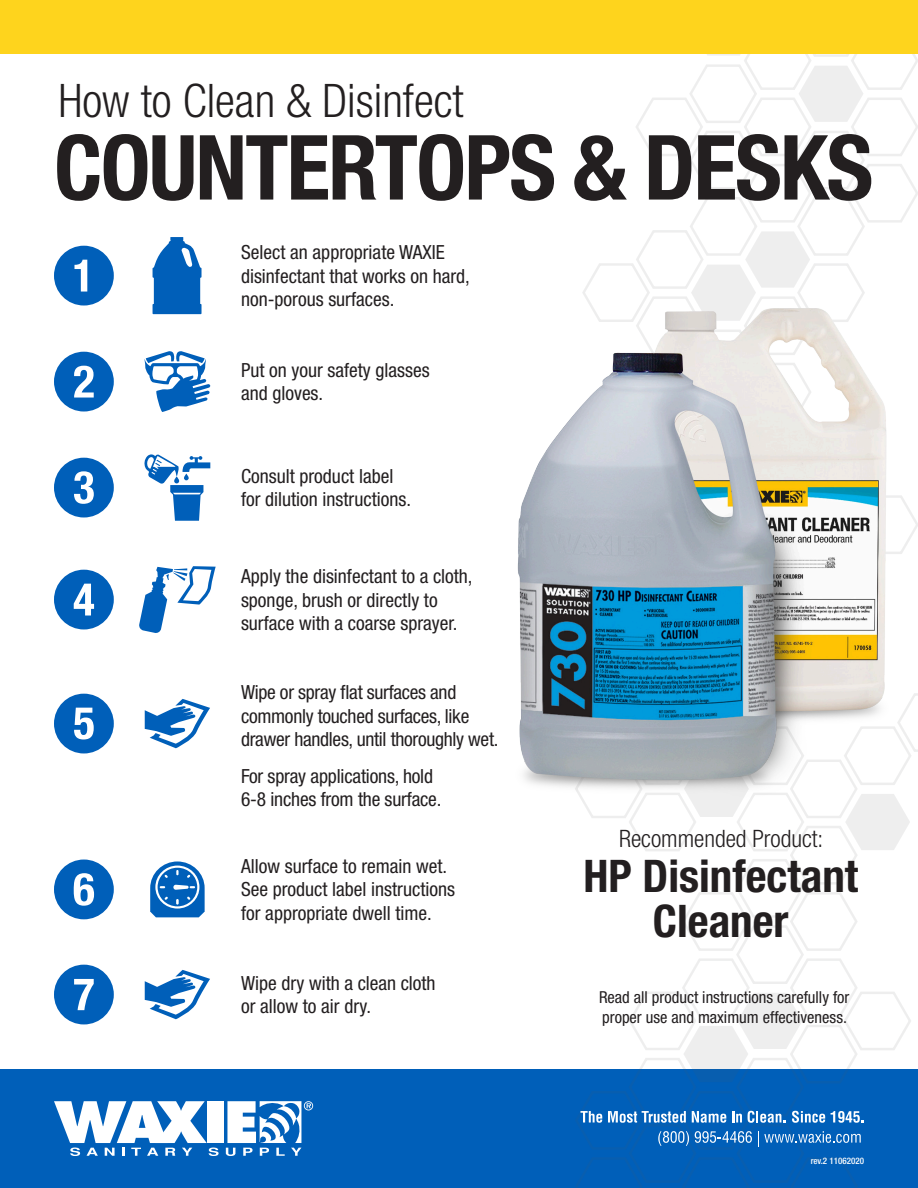
<style>
.page{position:relative;width:918px;height:1188px;background:#fff}
.page>*{position:absolute;margin:0;border:0;box-sizing:border-box;transform-origin:0 0}
.t1{font:700 condensed 90px "Helvetica Neue LT Std";letter-spacing:-.02em;color:#231f20}
.t2{font:300 condensed 46.35px "Helvetica Neue LT Std";color:#231f20}
.t3{font:700 condensed 45px/45px "Helvetica Neue LT Std";color:#231f20;text-align:center}
.t4{font:300 condensed 24px "Helvetica Neue LT Std";color:#231f20}
.t5{font:condensed 19.5px/23.4px "Helvetica Neue LT Std";color:#231f20}
.t6{font:condensed 16.5px/19.5px "Helvetica Neue LT Std";color:#231f20}
.t7{font:500 condensed 9px "Helvetica Neue LT Std";color:#fff}
</style>
<div class="page">
<div style="left:0;top:1069px;width:918px;height:119px;background:#005fb9"></div>
<svg style="left:636px;top:54px;width:282px;height:102px"></svg>
<svg style="left:691px;top:54px;width:65px;height:2px"></svg>
<svg style="left:638px;top:837px;width:273px;height:213px"></svg>
<div style="left:207px;top:1101px;width:16px;height:42px;background:#fff"></div>
<svg style="left:54px;top:1101px;width:165px;height:55px"></svg>
<svg style="left:226px;top:1101px;width:87px;height:55px"></svg>
<svg style="left:580px;top:989px;width:284px;height:158px"></svg>
<div style="left:0;top:0;width:918px;height:54px;background:#fed41d"></div>
<img style="left:517px;top:156px;width:401px;height:681px">
<svg style="left:145px;top:699px;width:65px;height:49px"></svg>
<svg style="left:150px;top:861px;width:55px;height:56px"></svg>
<svg style="left:145px;top:970px;width:65px;height:49px"></svg>
<svg style="left:144px;top:351px;width:66px;height:61px"></svg>
<svg style="left:144px;top:454px;width:66px;height:67px"></svg>
<svg style="left:139px;top:566px;width:77px;height:67px"></svg>
<div style="left:54px;top:352px;width:60px;height:60px;background:#005fb9;border-radius:50%"></div>
<svg style="left:74px;top:366px;width:20px;height:32px"></svg>
<div style="left:54px;top:458px;width:60px;height:59px;background:#005fb9;border-radius:50%"></div>
<svg style="left:74px;top:471px;width:20px;height:33px"></svg>
<div style="left:54px;top:570px;width:60px;height:59px;background:#005fb9;border-radius:50%"></div>
<svg style="left:74px;top:584px;width:20px;height:32px"></svg>
<div style="left:54px;top:694px;width:60px;height:59px;background:#005fb9;border-radius:50%"></div>
<svg style="left:74px;top:708px;width:20px;height:32px"></svg>
<div style="left:54px;top:860px;width:60px;height:59px;background:#005fb9;border-radius:50%"></div>
<svg style="left:74px;top:873px;width:20px;height:33px"></svg>
<div style="left:54px;top:965px;width:60px;height:59px;background:#005fb9;border-radius:50%"></div>
<svg style="left:74px;top:979px;width:20px;height:31px"></svg>
<div style="left:54px;top:246px;width:60px;height:60px;background:#005fb9;border-radius:50%"></div>
<svg style="left:74px;top:260px;width:13px;height:32px"></svg>
<svg style="left:153px;top:237px;width:49px;height:77px"></svg>
<p class="t2" style="left:58px;top:74px;width:407px">How to Clean &amp; Disinfect</p>
<p class="t1" style="left:54px;top:113px;width:821px">COUNTERTOPS &amp; DESKS</p>
<p class="t5" style="left:241px;top:240px;width:230px">Select an appropriate WAXIE disinfectant that works on hard, non-porous surfaces.</p>
<p class="t5" style="left:241px;top:358px;width:190px">Put on your safety glasses and gloves.</p>
<p class="t5" style="left:241px;top:464px;width:172px">Consult product label for dilution instructions.</p>
<p class="t5" style="left:241px;top:564px;width:233px">Apply the disinfectant to a cloth, sponge, brush or directly to surface with a coarse sprayer.</p>
<p class="t5" style="left:241px;top:680px;width:259px">Wipe or spray flat surfaces and commonly touched surfaces, like drawer handles, until thoroughly wet.</p>
<p class="t5" style="left:241px;top:764px;width:202px">For spray applications, hold<br>6-8 inches from the surface.</p>
<p class="t5" style="left:241px;top:854px;width:216px">Allow surface to remain wet.<br>See product label instructions for appropriate dwell time.</p>
<p class="t5" style="left:241px;top:971px;width:196px">Wipe dry with a clean cloth or allow to air dry.</p>
<p class="t4" style="left:619px;top:825px;width:206px">Recommended Product:</p>
<p class="t3" style="left:583px;top:853px;width:276px">HP Disinfectant<br>Cleaner</p>
<p class="t6" style="left:599px;top:988px;width:252px">Read all product instructions carefully for proper use and maximum effectiveness.</p>
<p class="t7" style="left:811px;top:1155px;width:55px">rev.2 11062020</p>
</div>
